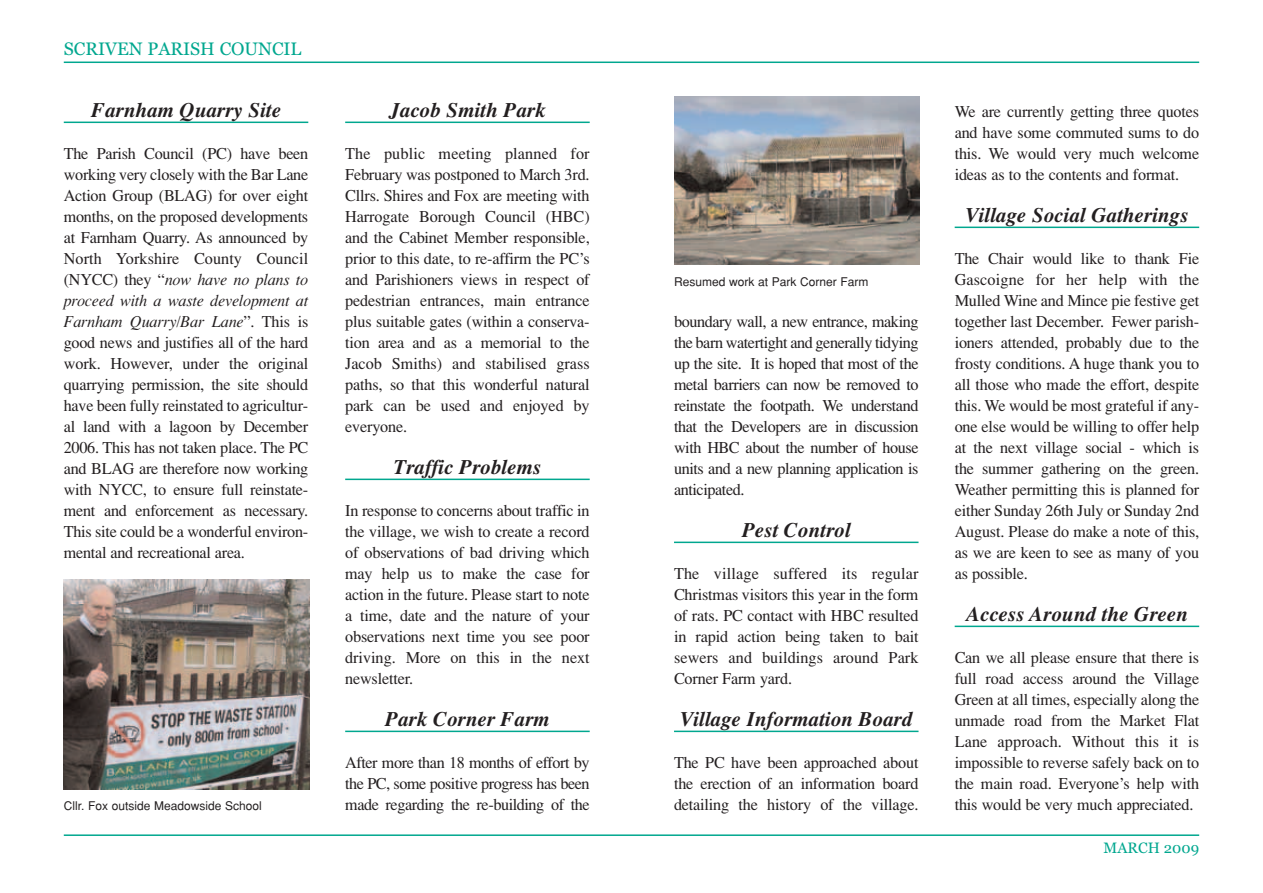
<style>
.page{position:relative;width:1263px;height:893px;background:#fff}
.page>*{position:absolute;margin:0;border:0;box-sizing:border-box;transform-origin:0 0}
.t1{font:italic 700 21px "Times";color:#231f20}
.t2{font:18px "Georgia";color:#00a78f}
.t3{font:16.5px/21px "Times";letter-spacing:-.01em;color:#231f20;text-align:justify}
.t4{font:15px "Georgia";color:#00a78f}
.t5{font:12px "Helvetica";color:#231f20}
.s1{font-style:italic}
</style>
<div class="page">
<hr style="left:64px;top:122px;width:244px;height:1px;background:#00a78f">
<hr style="left:345px;top:122px;width:245px;height:1px;background:#00a78f">
<hr style="left:345px;top:479px;width:245px;height:1px;background:#00a78f">
<hr style="left:345px;top:731px;width:245px;height:1px;background:#00a78f">
<hr style="left:674px;top:542px;width:244px;height:1px;background:#00a78f">
<hr style="left:674px;top:731px;width:244px;height:1px;background:#00a78f">
<hr style="left:955px;top:227px;width:244px;height:1px;background:#00a78f">
<hr style="left:955px;top:626px;width:244px;height:1px;background:#00a78f">
<img style="left:675px;top:96px;width:244px;height:168px">
<img style="left:64px;top:579px;width:245px;height:210px">
<hr style="left:64px;top:62px;width:1135px;height:1px;background:#00a78f">
<hr style="left:64px;top:834px;width:1135px;height:2px;background:#00a78f">
<p class="t2" style="left:64px;top:39px;width:239px">SCRIVEN PARISH COUNCIL</p>
<p class="t1" style="left:91px;top:102px;width:192px">Farnham Quarry Site</p>
<p class="t3" style="left:64px;top:145px;width:246px">The Parish Council (PC) have been working very closely with the Bar Lane Action Group (BLAG) for over eight months, on the proposed developments at Farnham Quarry. As announced by North Yorkshire County Council (NYCC) they “<span class="s1">now have no plans to proceed with a waste development at Farnham Quarry/Bar Lane</span>”. This is good news and justifies all of the hard work. However, under the original quarrying permission, the site should have been fully reinstated to agricultur&shy;al land with a lagoon by December 2006. This has not taken place. The PC and BLAG are therefore now working with NYCC, to ensure full reinstate&shy;ment and enforcement as necessary.<br>This site could be a wonderful environ&shy;mental and recreational area.</p>
<p class="t1" style="left:389px;top:102px;width:158px">Jacob Smith Park</p>
<p class="t3" style="left:345px;top:145px;width:246px">The public meeting planned for February was postponed to March 3rd.<br>Cllrs. Shires and Fox are meeting with Harrogate Borough Council (HBC) and the Cabinet Member responsible, prior to this date, to re-affirm the PC’s and Parishioners views in respect of pedestrian entrances, main entrance plus suitable gates (within a conserva&shy;tion area and as a memorial to the Jacob Smiths) and stabilised grass paths, so that this wonderful natural park can be used and enjoyed by everyone.</p>
<p class="t1" style="left:394px;top:459px;width:148px">Traffic Problems</p>
<p class="t3" style="left:345px;top:502px;width:246px">In response to concerns about traffic in the village, we wish to create a record of observations of bad driving which may help us to make the case for action in the future. Please start to note a time, date and the nature of your observations next time you see poor driving. More on this in the next newsletter.</p>
<p class="t1" style="left:385px;top:711px;width:166px">Park Corner Farm</p>
<p class="t3" style="left:345px;top:754px;width:246px">After more than 18 months of effort by the PC, some positive progress has been made regarding the re-building of the</p>
<p class="t3" style="left:955px;top:103px;width:246px">We are currently getting three quotes and have some commuted sums to do this. We would very much welcome ideas as to the contents and format.</p>
<p class="t1" style="left:965px;top:207px;width:224px">Village Social Gatherings</p>
<p class="t3" style="left:955px;top:250px;width:246px">The Chair would like to thank Fie Gascoigne for her help with the Mulled Wine and Mince pie festive get together last December. Fewer parish&shy;ioners attended, probably due to the frosty conditions. A huge thank you to all those who made the effort, despite this. We would be most grateful if any&shy;one else would be willing to offer help at the next village social - which is the summer gathering on the green.<br>Weather permitting this is planned for either Sunday 26th July or Sunday 2nd August. Please do make a note of this, as we are keen to see as many of you as possible.</p>
<p class="t1" style="left:966px;top:606px;width:223px">Access Around the Green</p>
<p class="t3" style="left:955px;top:649px;width:246px">Can we all please ensure that there is full road access around the Village Green at all times, especially along the unmade road from the Market Flat Lane approach. Without this it is impossible to reverse safely back on to the main road. Everyone’s help with</p>
<p class="t5" style="left:674px;top:277px;width:196px">Resumed work at Park Corner Farm</p>
<p class="t3" style="left:674px;top:313px;width:246px">boundary wall, a new entrance, making the barn watertight and generally tidying up the site. It is hoped that most of the metal barriers can now be removed to reinstate the footpath. We understand that the Developers are in discussion with HBC about the number of house units and a new planning application is anticipated.</p>
<p class="t1" style="left:742px;top:522px;width:110px">Pest Control</p>
<p class="t3" style="left:674px;top:565px;width:246px">The village suffered its regular Christmas visitors this year in the form of rats. PC contact with HBC resulted in rapid action being taken to bait sewers and buildings around Park Corner Farm yard.</p>
<p class="t1" style="left:680px;top:711px;width:234px">Village Information Board</p>
<p class="t3" style="left:674px;top:754px;width:246px">The PC have been approached about the erection of an information board detailing the history of the village.</p>
<p class="t5" style="left:64px;top:801px;width:200px">Cllr. Fox outside Meadowside School</p>
<p class="t3" style="left:955px;top:796px;width:240px">this would be very much appreciated.</p>
<p class="t4" style="left:1103px;top:839px;width:97px">MARCH 2009</p>
</div>
